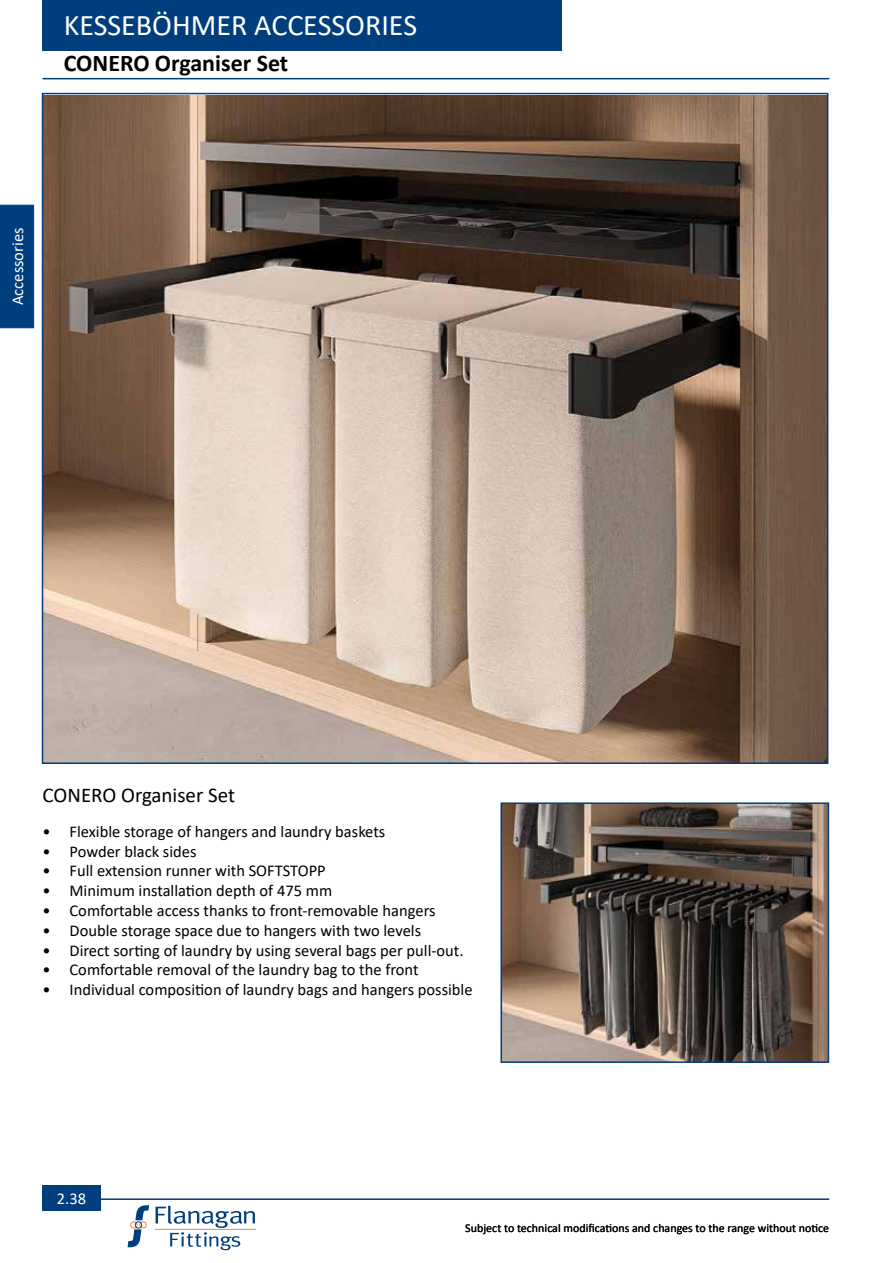
<style>
.page{position:relative;width:893px;height:1263px;background:#fff}
.page>*{position:absolute;margin:0;border:0;box-sizing:border-box;transform-origin:0 0}
.t1{font:30px "Calibri";color:#fff}
.t2{font:700 24px "Calibri";color:#000}
.t3{font:21px "Calibri";color:#000}
.t4{font:16.5px "Calibri";color:#000}
.t5{font:16.5px "Calibri";color:#fff}
.t6{font:12px "Calibri";color:#000}
</style>
<div class="page">
<hr style="left:43px;top:1198px;width:786px;height:2px;background:#003e7e">
<hr style="left:43px;top:78px;width:786px;height:1px;background:#003e7e">
<svg style="left:128px;top:1205px;width:21px;height:42px"></svg>
<svg style="left:156px;top:1205px;width:99px;height:45px"></svg>
<hr style="left:155px;top:1229px;width:101px;height:1px;background:#f58426">
<div style="left:43px;top:0;width:519px;height:50px;background:#003e7e"></div>
<div style="left:43px;top:1186px;width:58px;height:25px;background:#003e7e"></div>
<div style="left:0;top:205px;width:34px;height:123px;background:#003e7e"></div>
<img style="left:45px;top:96px;width:780px;height:665px">
<img style="left:503px;top:805px;width:323px;height:255px">
<div style="left:500px;top:802px;width:329px;height:261px;border:2px solid #003e7e"></div>
<h1 class="t1" style="left:64px;top:4px;width:355px">KESSEBÖHMER ACCESSORIES</h1>
<h1 class="t1" style="left:43px;top:4px;width:311px">DRAW RS AND UNNERS</h1>
<h2 class="t2" style="left:64px;top:46px;width:226px">CONERO Organiser Set</h2>
<p class="t5" style="left:6px;top:305px;width:79px;rotate:-90deg">Accessories</p>
<p class="t3" style="left:43px;top:781px;width:194px">CONERO Organiser Set</p>
<p class="t4" style="left:43px;top:820px;width:344px">• Flexible storage of hangers and laundry baskets</p>
<p class="t4" style="left:43px;top:840px;width:155px">• Powder black sides</p>
<p class="t4" style="left:43px;top:859px;width:285px">• Full extension runner with SOFTSTOPP</p>
<p class="t4" style="left:43px;top:879px;width:291px">• Minimum installation depth of 475 mm</p>
<p class="t4" style="left:43px;top:899px;width:395px">• Comfortable access thanks to front-removable hangers</p>
<p class="t4" style="left:43px;top:919px;width:380px">• Double storage space due to hangers with two levels</p>
<p class="t4" style="left:43px;top:939px;width:423px">• Direct sorting of laundry by using several bags per pull-out.</p>
<p class="t4" style="left:43px;top:958px;width:378px">• Comfortable removal of the laundry bag to the front</p>
<p class="t4" style="left:43px;top:978px;width:432px">• Individual composition of laundry bags and hangers possible</p>
<p class="t5" style="left:57px;top:1187px;width:31px">2.38</p>
<p class="t6" style="left:465px;top:1220px;width:365px">Subject to technical modifications and changes to the range without notice</p>
</div>
